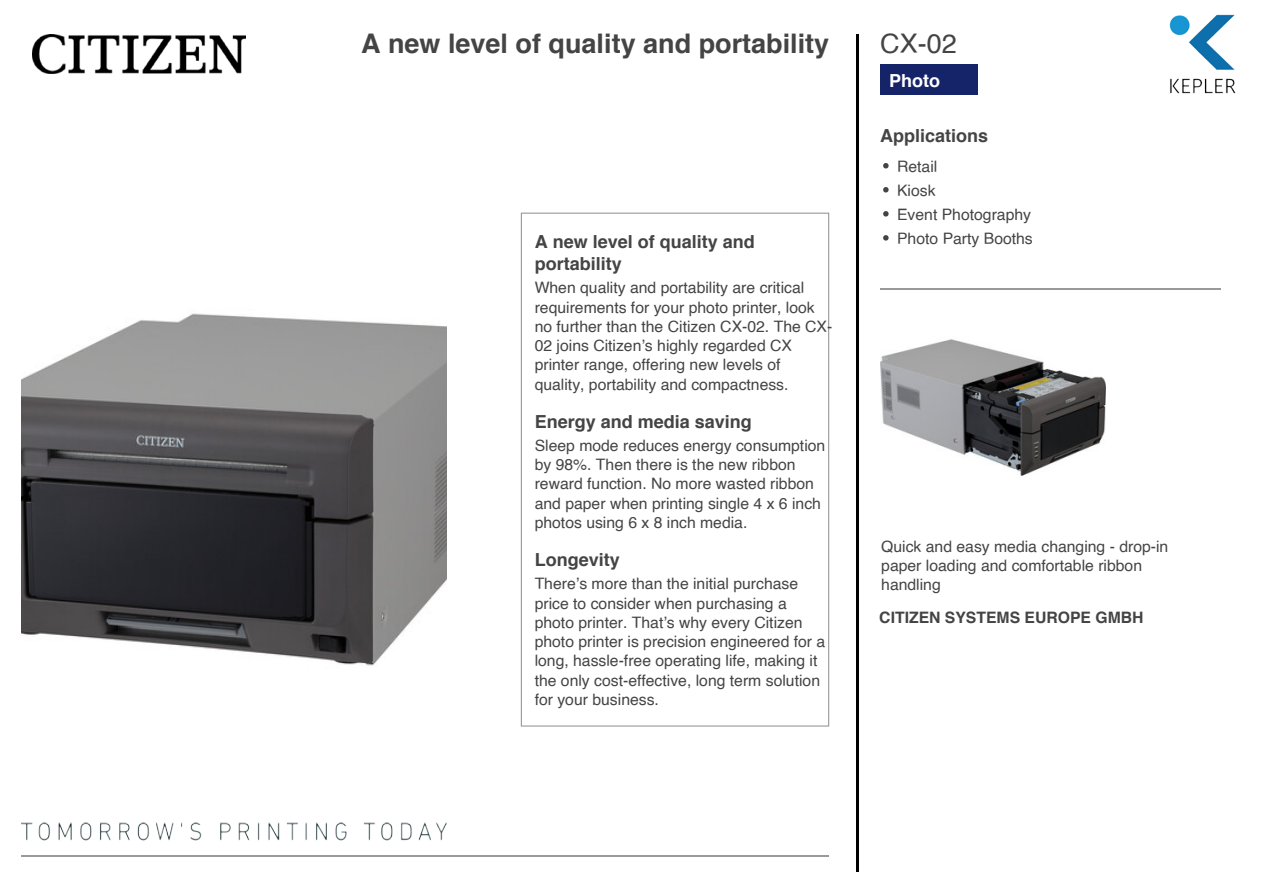
<style>
.page{position:relative;width:1263px;height:893px;background:#fff}
.page>*{position:absolute;margin:0;border:0;box-sizing:border-box;transform-origin:0 0}
.t1{font:700 27px "Helvetica";color:#444}
.t2{font:27px "Helvetica";color:#444}
.t3{font:700 18px/22px "Helvetica";color:#444}
.t4{font:700 18px "Helvetica";color:#fff}
.t5{font:15.75px/19.2px "Helvetica";color:#444}
.t6{font:700 15.75px "Helvetica";color:#444}
</style>
<div class="page">
<hr style="left:880px;top:288px;width:340px;height:1px;background:#999">
<svg style="left:883px;top:163px;width:6px;height:5px"></svg>
<svg style="left:883px;top:187px;width:6px;height:6px"></svg>
<svg style="left:883px;top:211px;width:6px;height:6px"></svg>
<svg style="left:883px;top:235px;width:6px;height:6px"></svg>
<img style="left:880px;top:339px;width:225px;height:137px">
<img style="left:21px;top:313px;width:425px;height:353px">
<div style="left:521px;top:213px;width:308px;height:514px;border:1px solid #999"></div>
<img style="left:21px;top:822px;width:425px;height:19px">
<img style="left:33px;top:34px;width:212px;height:39px">
<hr style="left:857px;top:34px;width:2px;height:838px;background:#000">
<div style="left:880px;top:64px;width:98px;height:31px;background:#152469"></div>
<hr style="left:21px;top:856px;width:808px;height:1px;background:#999">
<img style="left:1169px;top:14px;width:67px;height:80px">
<h1 class="t1" style="left:361px;top:22px;width:470px">A new level of quality and portability</h1>
<p class="t3" style="left:535px;top:231px;width:222px">A new level of quality and portability</p>
<p class="t5" style="left:535px;top:279px;width:299px">When quality and portability are critical requirements for your photo printer, look no further than the Citizen CX-02. The CX-02 joins Citizen’s highly regarded CX printer range, offering new levels of quality, portability and compactness.</p>
<p class="t3" style="left:535px;top:411px;width:219px">Energy and media saving</p>
<p class="t5" style="left:535px;top:436px;width:292px">Sleep mode reduces energy consumption by 98%. Then there is the new ribbon reward function. No more wasted ribbon and paper when printing single 4 x 6 inch photos using 6 x 8 inch media.</p>
<p class="t3" style="left:535px;top:549px;width:87px">Longevity</p>
<p class="t5" style="left:535px;top:575px;width:292px">There’s more than the initial purchase price to consider when purchasing a photo printer. That’s why every Citizen photo printer is precision engineered for a long, hassle-free operating life, making it the only cost-effective, long term solution for your business.</p>
<h1 class="t2" style="left:880px;top:23px;width:78px">CX-02</h1>
<p class="t4" style="left:889px;top:66px;width:52px">Photo</p>
<p class="t3" style="left:880px;top:125px;width:110px">Applications</p>
<p class="t5" style="left:897px;top:155px;width:137px;line-height:24px">Retail<br>Kiosk<br>Event Photography<br>Photo Party Booths</p>
<p class="t5" style="left:881px;top:537px;width:289px">Quick and easy media changing - drop-in paper loading and comfortable ribbon handling</p>
<p class="t6" style="left:879px;top:604px;width:266px">CITIZEN SYSTEMS EUROPE GMBH</p>
</div>
